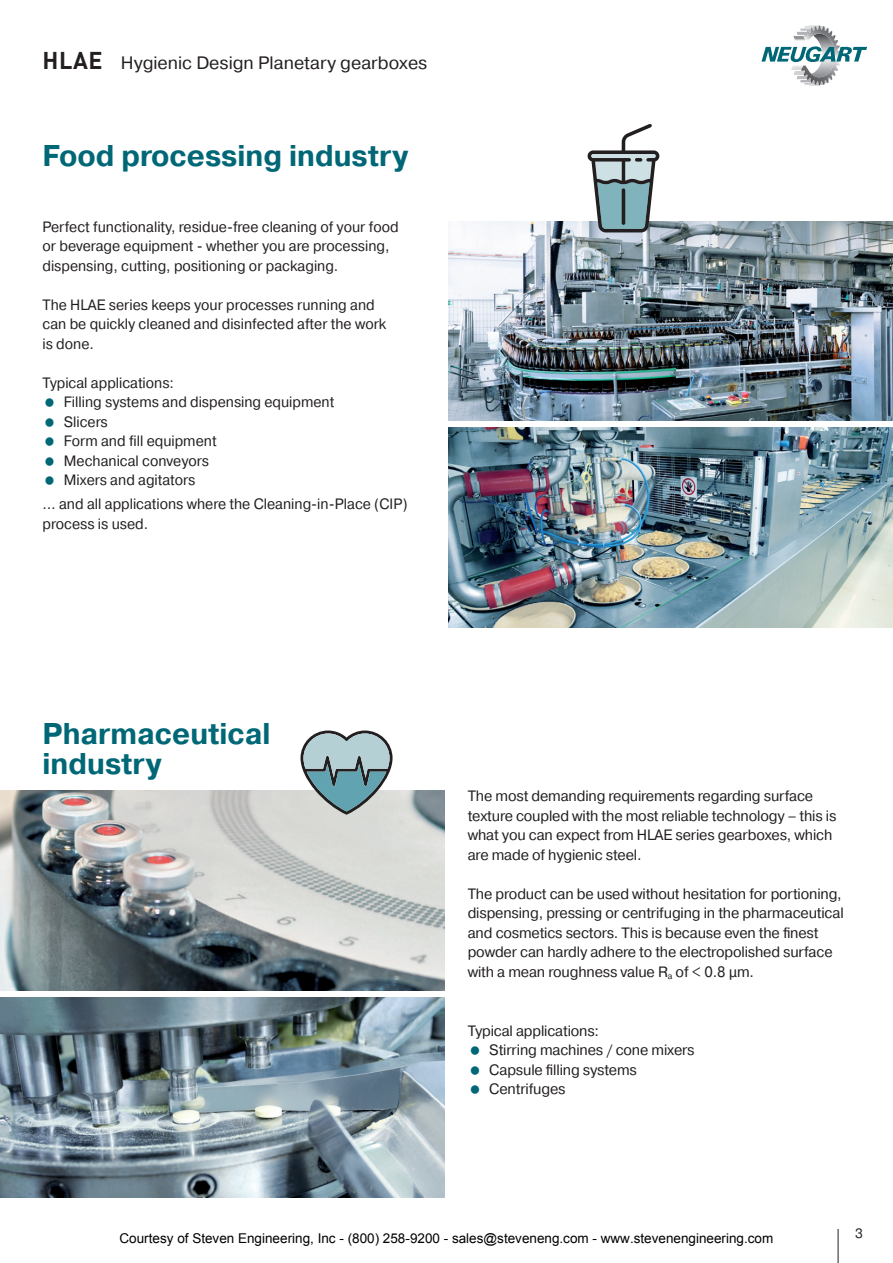
<style>
.page{position:relative;width:893px;height:1263px;background:#fff}
.page>*{position:absolute;margin:0;border:0;box-sizing:border-box;transform-origin:0 0}
.t1{font:700 30px "Pragmatica";color:#006777}
.t2{font:18px "Pragmatica";color:#231f20}
.t3{font:15px/19.5px "Pragmatica";letter-spacing:-.01em;color:#231f20}
.t4{font:15px/19.5px "Pragmatica";letter-spacing:-.01em;color:#231f20;scale:.95 1}
.t5{font:13.5px "Arial";color:#000}
.t6{font:13.5px "Pragmatica";color:#231f20}
.s1{font-family:"DIN Pro";font-weight:700;font-size:24px}
</style>
<div class="page">
<img style="left:449px;top:221px;width:444px;height:200px">
<img style="left:449px;top:427px;width:444px;height:200px">
<img style="left:0;top:791px;width:444px;height:200px">
<img style="left:0;top:997px;width:444px;height:200px">
<svg style="left:588px;top:124px;width:71px;height:108px"></svg>
<svg style="left:300px;top:730px;width:93px;height:85px"></svg>
<svg style="left:761px;top:26px;width:106px;height:60px"></svg>
<hr style="left:838px;top:1229px;width:1px;height:34px;background:#231f20">
<p class="t2" style="left:43px;top:52px;width:386px"><span class="s1">HLAE</span> Hygienic Design Planetary gearboxes</p>
<p class="t1" style="left:43px;top:136px;width:367px">Food processing industry</p>
<p class="t4" style="left:43px;top:217px;width:376px">Perfect functionality, residue-free cleaning of your food or beverage equipment - whether you are processing, dispensing, cutting, positioning or packaging.</p>
<p class="t4" style="left:43px;top:295px;width:363px">The HLAE series keeps your processes running and can be quickly cleaned and disinfected after the work is done.</p>
<p class="t4" style="left:43px;top:373px;width:140px">Typical applications:</p>
<p class="t4" style="left:64px;top:393px;width:286px">Filling systems and dispensing equipment</p>
<p class="t4" style="left:64px;top:412px;width:48px">Slicers</p>
<p class="t4" style="left:64px;top:432px;width:162px">Form and fill equipment</p>
<p class="t4" style="left:64px;top:451px;width:154px">Mechanical conveyors</p>
<p class="t4" style="left:64px;top:471px;width:140px">Mixers and agitators</p>
<p class="t4" style="left:43px;top:495px;width:386px">… and all applications where the Cleaning-in-Place (CIP) process is used.</p>
<p class="t1" style="left:43px;top:714px;width:230px">Pharmaceutical</p>
<p class="t1" style="left:43px;top:744px;width:121px">industry</p>
<p class="t3" style="left:468px;top:787px;width:370px">The most demanding requirements regarding surface texture coupled with the most reliable technology – this is what you can expect from HLAE series gearboxes, which are made of hygienic steel.</p>
<p class="t3" style="left:468px;top:884px;width:377px">The product can be used without hesitation for portioning, dispensing, pressing or centrifuging in the pharmaceutical and cosmetics sectors. This is because even the finest powder can hardly adhere to the electropolished surface with a mean roughness value R<sub>a</sub> of &lt; 0.8 µm.</p>
<p class="t3" style="left:468px;top:1021px;width:133px">Typical applications:</p>
<p class="t3" style="left:489px;top:1040px;width:207px">Stirring machines / cone mixers</p>
<p class="t3" style="left:489px;top:1060px;width:149px">Capsule filling systems</p>
<p class="t3" style="left:489px;top:1079px;width:78px">Centrifuges</p>
<p class="t5" style="left:120px;top:1229px;width:655px">Courtesy of Steven Engineering, Inc - (800) 258-9200 - sales@steveneng.com - www.stevenengineering.com</p>
<p class="t6" style="left:855px;top:1225px;width:9px">3</p>
</div>
